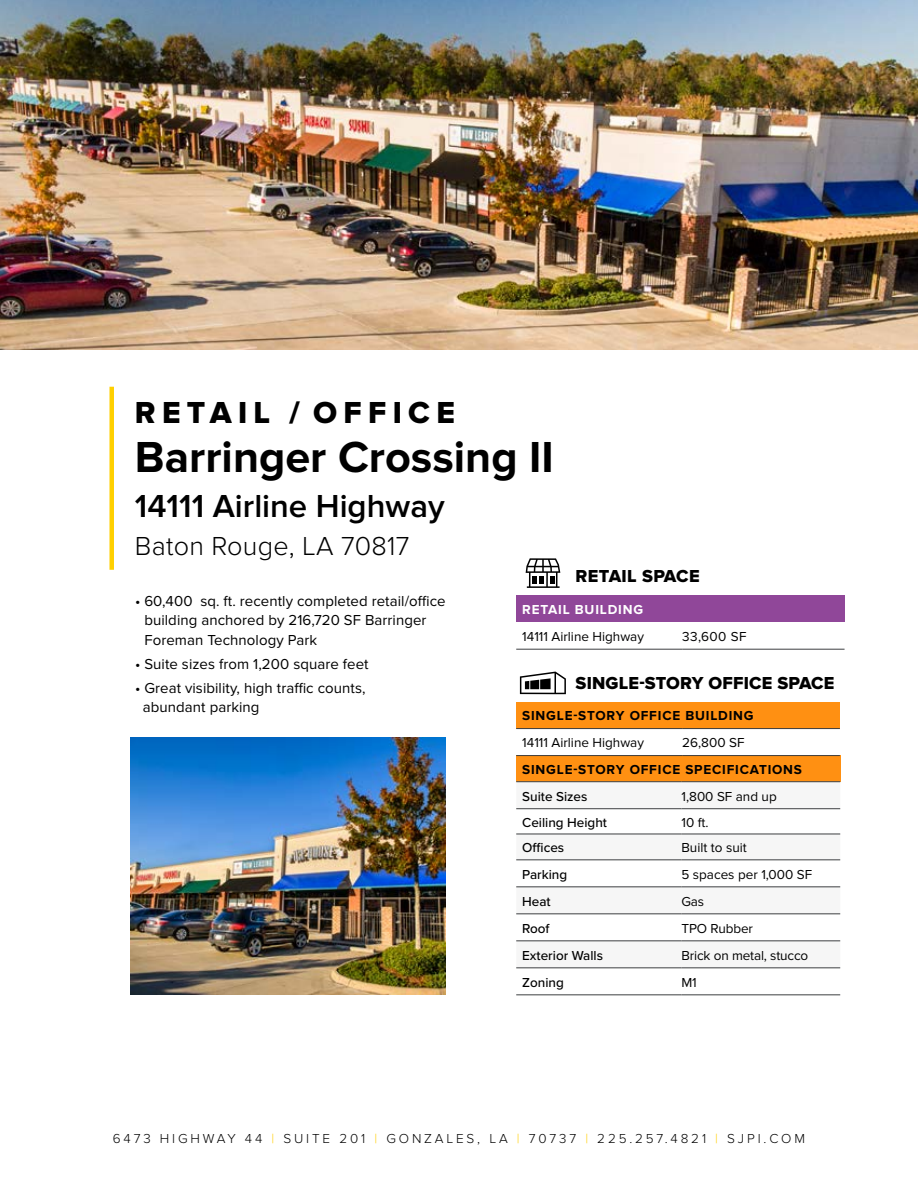
<style>
.page{position:relative;width:918px;height:1188px;background:#fff}
.page>*{position:absolute;margin:0;border:0;box-sizing:border-box;transform-origin:0 0}
.t1{font:700 45px "Proxima Nova";color:#000}
.t2{font:600 33px "Proxima Nova";color:#000}
.t3{font:31.5px "Proxima Nova Extrabld";letter-spacing:.2em;color:#000}
.t4{font:300 27px "Proxima Nova";letter-spacing:.01em;color:#000}
.t5{font:18px "Proxima Nova Extrabld";letter-spacing:.01em;color:#000}
.t6{font:15px/19.5px "Proxima Nova";letter-spacing:.005em;color:#000}
.t7{font:13.5px "Proxima Nova";color:#000}
.t8{font:500 13.5px "Proxima Nova";color:#000}
.t9{font:300 13.5px "Proxima Nova";letter-spacing:.21em;color:#000}
.t10{font:700 13.5px "Proxima Nova";letter-spacing:.06em;color:#000}
.t11{font:700 13.5px "Proxima Nova";letter-spacing:.06em;color:#fff}
.s1{color:#ffcf01}
</style>
<div class="page">
<img style="left:0;top:0;width:918px;height:350px">
<div style="left:109px;top:387px;width:5px;height:183px;background:#ffd000"></div>
<div style="left:516px;top:595px;width:329px;height:27px;background:#904799"></div>
<hr style="left:516px;top:649px;width:166px;height:1px;background:#3d3f41">
<hr style="left:682px;top:649px;width:163px;height:1px;background:#3d3f41">
<svg style="left:526px;top:558px;width:34px;height:30px"></svg>
<div style="left:516px;top:755px;width:324px;height:27px;background:#ff9012"></div>
<svg style="left:516px;top:782px;width:324px;height:1px"></svg>
<svg style="left:516px;top:809px;width:324px;height:186px"></svg>
<hr style="left:516px;top:808px;width:165px;height:1px;background:#3d3f41">
<hr style="left:681px;top:808px;width:159px;height:1px;background:#3d3f41">
<hr style="left:516px;top:834px;width:165px;height:1px;background:#3d3f41">
<hr style="left:681px;top:834px;width:159px;height:1px;background:#3d3f41">
<hr style="left:516px;top:887px;width:165px;height:1px;background:#3d3f41">
<hr style="left:681px;top:887px;width:159px;height:1px;background:#3d3f41">
<hr style="left:516px;top:995px;width:165px;height:1px;background:#3d3f41">
<hr style="left:681px;top:995px;width:159px;height:1px;background:#3d3f41">
<hr style="left:516px;top:914px;width:165px;height:1px;background:#3d3f41">
<hr style="left:681px;top:914px;width:159px;height:1px;background:#3d3f41">
<hr style="left:516px;top:941px;width:165px;height:1px;background:#3d3f41">
<hr style="left:681px;top:941px;width:159px;height:1px;background:#3d3f41">
<hr style="left:516px;top:968px;width:165px;height:1px;background:#3d3f41">
<hr style="left:681px;top:968px;width:159px;height:1px;background:#3d3f41">
<hr style="left:516px;top:860px;width:165px;height:1px;background:#3d3f41">
<hr style="left:681px;top:860px;width:159px;height:1px;background:#3d3f41">
<hr style="left:516px;top:781px;width:165px;height:1px;background:#3d3f41">
<hr style="left:681px;top:781px;width:159px;height:1px;background:#3d3f41">
<div style="left:516px;top:702px;width:324px;height:27px;background:#ff9012"></div>
<hr style="left:516px;top:728px;width:166px;height:1px;background:#3d3f41">
<hr style="left:682px;top:728px;width:158px;height:1px;background:#3d3f41">
<hr style="left:516px;top:755px;width:166px;height:1px;background:#3d3f41">
<hr style="left:682px;top:755px;width:158px;height:1px;background:#3d3f41">
<svg style="left:520px;top:672px;width:46px;height:22px"></svg>
<img style="left:130px;top:738px;width:315px;height:257px">
<h3 class="t3" style="left:135px;top:394px;width:321px">RETAIL / OFFICE</h3>
<h1 class="t1" style="left:135px;top:431px;width:420px">Barringer Crossing II</h1>
<h2 class="t2" style="left:135px;top:487px;width:311px">14111 Airline Highway</h2>
<h3 class="t4" style="left:135px;top:530px;width:276px">Baton Rouge, LA 70817</h3>
<p class="t6" style="left:144px;top:591px;width:303px;text-indent:-9px">• 60,400 sq. ft. recently completed retail/office building anchored by 216,720 SF Barringer<br>Foreman Technology Park</p>
<p class="t6" style="left:135px;top:654px;width:235px">• Suite sizes from 1,200 square feet</p>
<p class="t6" style="left:143px;top:678px;width:224px;text-indent:-8px">• Great visibility, high traffic counts, abundant parking</p>
<p class="t5" style="left:576px;top:566px;width:126px">RETAIL SPACE</p>
<p class="t11" style="left:522px;top:602px;width:122px">RETAIL BUILDING</p>
<p class="t7" style="left:522px;top:629px;width:123px">14111 Airline Highway</p>
<p class="t7" style="left:682px;top:629px;width:66px">33,600 SF</p>
<p class="t5" style="left:576px;top:672px;width:260px">SINGLE-STORY OFFICE SPACE</p>
<p class="t10" style="left:522px;top:708px;width:233px">SINGLE-STORY OFFICE BUILDING</p>
<p class="t7" style="left:522px;top:735px;width:123px">14111 Airline Highway</p>
<p class="t7" style="left:682px;top:735px;width:64px">26,800 SF</p>
<p class="t10" style="left:522px;top:761px;width:281px">SINGLE-STORY OFFICE SPECIFICATIONS</p>
<p class="t8" style="left:522px;top:788px;width:67px">Suite Sizes</p>
<p class="t7" style="left:681px;top:788px;width:97px">1,800 SF and up</p>
<p class="t8" style="left:522px;top:814px;width:86px">Ceiling Height</p>
<p class="t7" style="left:681px;top:814px;width:29px">10 ft.</p>
<p class="t8" style="left:522px;top:840px;width:44px">Offices</p>
<p class="t7" style="left:681px;top:840px;width:67px">Built to suit</p>
<p class="t8" style="left:522px;top:866px;width:47px">Parking</p>
<p class="t7" style="left:681px;top:866px;width:132px">5 spaces per 1,000 SF</p>
<p class="t8" style="left:522px;top:893px;width:30px">Heat</p>
<p class="t7" style="left:681px;top:893px;width:24px">Gas</p>
<p class="t8" style="left:522px;top:920px;width:29px">Roof</p>
<p class="t7" style="left:681px;top:920px;width:73px">TPO Rubber</p>
<p class="t8" style="left:522px;top:947px;width:82px">Exterior Walls</p>
<p class="t7" style="left:681px;top:947px;width:128px">Brick on metal, stucco</p>
<p class="t8" style="left:522px;top:974px;width:43px">Zoning</p>
<p class="t7" style="left:681px;top:974px;width:17px">M1</p>
<p class="t9" style="left:113px;top:1130px;width:694px">6473 HIGHWAY 44 <span class="s1">|</span> SUITE 201 <span class="s1">|</span> GONZALES, LA <span class="s1">|</span> 70737 <span class="s1">|</span> 225.257.4821 <span class="s1">|</span> SJPI.COM</p>
</div>
